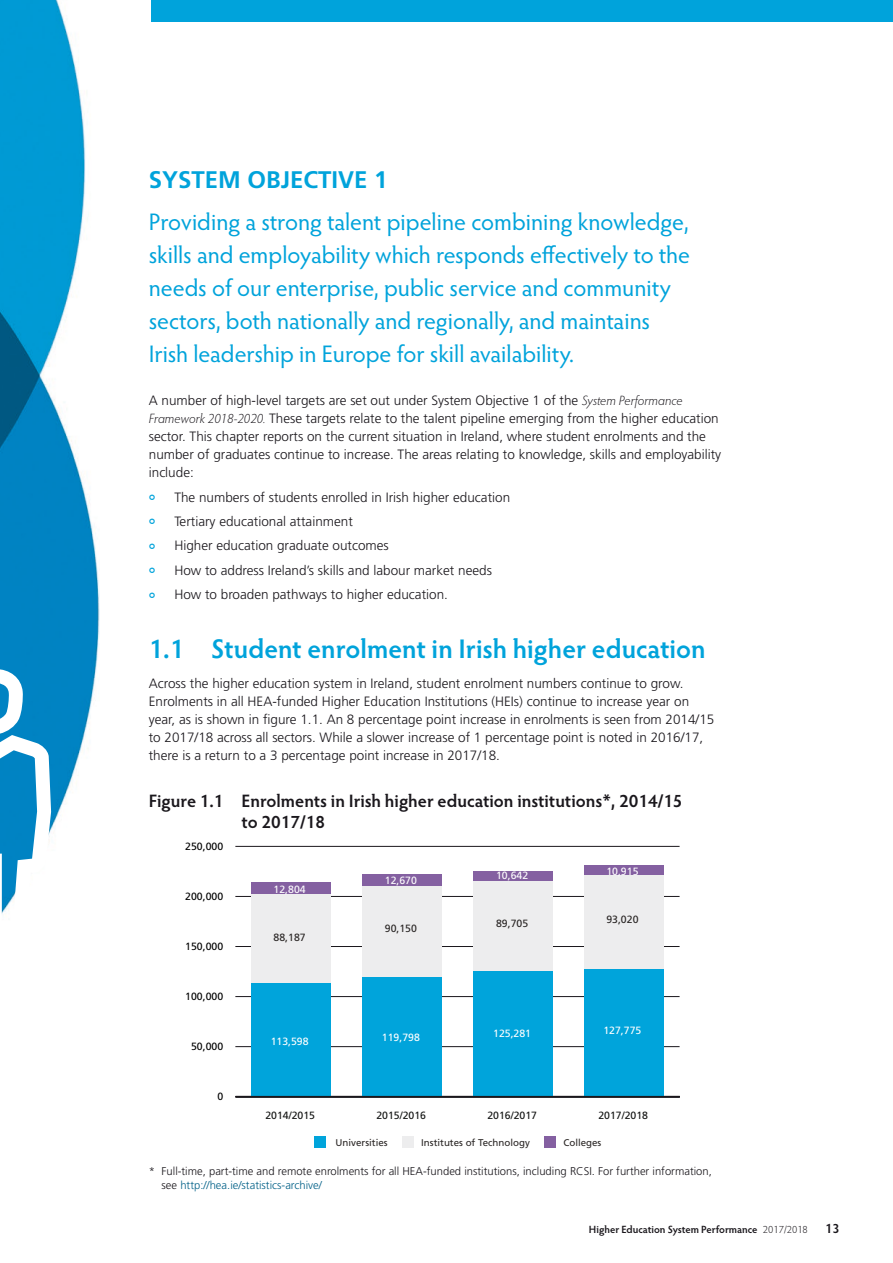
<style>
.page{position:relative;width:893px;height:1263px;background:#fff}
.page>*{position:absolute;margin:0;border:0;box-sizing:border-box;transform-origin:0 0}
.t1{font:600 27px "Hypatia Sans Pro";color:#00a3db}
.SO_Intro{font:24px/33px "Hypatia Sans Pro";color:#00a3db}
.SO_Intro_H1{font:700 24px "Frutiger LT Std";color:#00a3db}
.FIGURES{font:600 18px/21px "Hypatia Sans Pro";color:#1a171c}
.Body_0-0___3{font:300 13.5px/18px "Frutiger LT Std";color:#1a171c}
.Body_0-0__1_5{font:300 13.5px/18px "Frutiger LT Std";color:#1a171c}
.Body_6-6__1_5{font:300 13.5px "Frutiger LT Std";color:#1a171c}
.Body_6-6__3{font:300 13.5px "Frutiger LT Std";color:#1a171c}
.t2{font:600 13.5px "Hypatia Sans Pro";color:#1a171c}
.Sources{font:300 11.25px/13.5px "Frutiger LT Std";color:#1a171c}
.t3{font:10.5px "Frutiger LT Std";color:#fff}
.t4{font:600 10.5px "Hypatia Sans Pro";color:#1a171c}
.t5{font:10.5px "Frutiger LT Std";color:#121312}
.t6{font:10.5px "Frutiger LT Std";color:#010000}
.t7{font:10.5px "Frutiger LT Std";color:#282423}
.t8{font:9.75px "Frutiger LT Std";color:#282423}
.s1{font-family:"Hypatia Sans Pro";font-style:italic}
.s2{color:#006087}
.s3{font-weight:300}
</style>
<div class="page">
<div style="left:151px;top:0;width:742px;height:21px;background:#00a3db"></div>
<img style="left:0;top:0;width:99px;height:830px">
<svg style="left:0;top:567px;width:51px;height:347px"></svg>
<hr style="left:235px;top:1096px;width:445px;height:1px;background:#1a171c">
<hr style="left:235px;top:1046px;width:445px;height:1px;background:#1a171c">
<hr style="left:235px;top:996px;width:445px;height:1px;background:#1a171c">
<hr style="left:235px;top:946px;width:445px;height:1px;background:#1a171c">
<hr style="left:235px;top:896px;width:445px;height:1px;background:#1a171c">
<hr style="left:235px;top:846px;width:445px;height:1px;background:#1a171c">
<div style="left:251px;top:882px;width:80px;height:13px;background:#8460a1"></div>
<div style="left:362px;top:874px;width:80px;height:12px;background:#8460a1"></div>
<div style="left:473px;top:871px;width:80px;height:10px;background:#8460a1"></div>
<div style="left:584px;top:865px;width:80px;height:11px;background:#8460a1"></div>
<div style="left:251px;top:895px;width:80px;height:88px;background:#ededee"></div>
<div style="left:362px;top:886px;width:80px;height:91px;background:#ededee"></div>
<div style="left:473px;top:881px;width:80px;height:90px;background:#ededee"></div>
<div style="left:584px;top:876px;width:80px;height:93px;background:#ededee"></div>
<div style="left:251px;top:983px;width:80px;height:114px;background:#00a4db"></div>
<div style="left:362px;top:977px;width:80px;height:120px;background:#00a4db"></div>
<div style="left:473px;top:971px;width:80px;height:126px;background:#00a4db"></div>
<div style="left:584px;top:969px;width:80px;height:128px;background:#00a4db"></div>
<div style="left:314px;top:1136px;width:12px;height:12px;background:#00a4db"></div>
<div style="left:402px;top:1136px;width:12px;height:12px;background:#ededee"></div>
<div style="left:545px;top:1136px;width:11px;height:12px;background:#8460a1"></div>
<hr style="left:236px;top:1096px;width:444px;height:1px;background:#1a171c">
<p class="SO_Intro_H1" style="left:149px;top:166px;width:240px">SYSTEM OBJECTIVE 1</p>
<p class="SO_Intro" style="left:149px;top:204px;width:543px">Providing a strong talent pipeline combining knowledge, skills and employability which responds effectively to the needs of our enterprise, public service and community sectors, both nationally and regionally, and maintains Irish leadership in Europe for skill availability.</p>
<p class="Body_0-0__1_5" style="left:149px;top:392px;width:574px">A number of high-level targets are set out under System Objective 1 of the <span class="s1">System Performance Framework 2018-2020.</span> These targets relate to the talent pipeline emerging from the higher education sector. This chapter reports on the current situation in Ireland, where student enrolments and the number of graduates continue to increase. The areas relating to knowledge, skills and employability include:</p>
<p class="Body_6-6__1_5" style="left:174px;top:489px;width:337px">The numbers of students enrolled in Irish higher education</p>
<p class="Body_6-6__1_5" style="left:174px;top:514px;width:180px">Tertiary educational attainment</p>
<p class="Body_6-6__1_5" style="left:174px;top:538px;width:216px">Higher education graduate outcomes</p>
<p class="Body_6-6__1_5" style="left:174px;top:562px;width:319px">How to address Ireland’s skills and labour market needs</p>
<p class="Body_6-6__3" style="left:174px;top:587px;width:275px">How to broaden pathways to higher education.</p>
<h2 class="t1" style="left:149px;top:630px;width:558px">1.1 Student enrolment in Irish higher education</h2>
<p class="Body_0-0___3" style="left:149px;top:675px;width:567px">Across the higher education system in Ireland, student enrolment numbers continue to grow.<br>Enrolments in all HEA-funded Higher Education Institutions (HEIs) continue to increase year on year, as is shown in figure 1.1. An 8 percentage point increase in enrolments is seen from 2014/15 to 2017/18 across all sectors. While a slower increase of 1 percentage point is noted in 2016/17, there is a return to a 3 percentage point increase in 2017/18.</p>
<p class="FIGURES" style="left:242px;top:789px;width:442px;text-indent:-93px">Figure 1.1 Enrolments in Irish higher education institutions*, 2014/15 to 2017/18</p>
<p class="t6" style="left:185px;top:840px;width:39px">250,000</p>
<p class="t6" style="left:185px;top:890px;width:39px">200,000</p>
<p class="t6" style="left:185px;top:940px;width:39px">150,000</p>
<p class="t6" style="left:185px;top:990px;width:39px">100,000</p>
<p class="t6" style="left:191px;top:1040px;width:34px">50,000</p>
<p class="t6" style="left:217px;top:1090px;width:7px">0</p>
<p class="t3" style="left:274px;top:883px;width:34px">12,804</p>
<p class="t7" style="left:274px;top:931px;width:34px">88,187</p>
<p class="t3" style="left:271px;top:1035px;width:39px">113,598</p>
<p class="t3" style="left:385px;top:874px;width:34px">12,670</p>
<p class="t7" style="left:385px;top:922px;width:34px">90,150</p>
<p class="t3" style="left:382px;top:1031px;width:39px">119,798</p>
<p class="t3" style="left:496px;top:869px;width:34px">10,642</p>
<p class="t7" style="left:496px;top:918px;width:34px">89,705</p>
<p class="t3" style="left:493px;top:1027px;width:39px">125,281</p>
<p class="t3" style="left:606px;top:865px;width:34px">10,915</p>
<p class="t7" style="left:606px;top:913px;width:34px">93,020</p>
<p class="t3" style="left:603px;top:1024px;width:39px">127,775</p>
<p class="t5" style="left:265px;top:1109px;width:51px">2014/2015</p>
<p class="t5" style="left:376px;top:1109px;width:51px">2015/2016</p>
<p class="t5" style="left:487px;top:1109px;width:51px">2016/2017</p>
<p class="t5" style="left:598px;top:1109px;width:51px">2017/2018</p>
<p class="t8" style="left:336px;top:1137px;width:54px">Universities</p>
<p class="t8" style="left:421px;top:1137px;width:110px">Institutes of Technology</p>
<p class="t8" style="left:563px;top:1137px;width:39px">Colleges</p>
<p class="Sources" style="left:162px;top:1165px;width:552px;text-indent:-13px">* Full-time, part-time and remote enrolments for all HEA-funded institutions, including RCSI. For further information, see <span class="s2">http://hea.ie/statistics-archive/</span></p>
<p class="t4" style="left:589px;top:1222px;width:221px">Higher Education System Performance <span class="s3">2017/2018</span></p>
<p class="t2" style="left:825px;top:1219px;width:16px">13</p>
</div>
